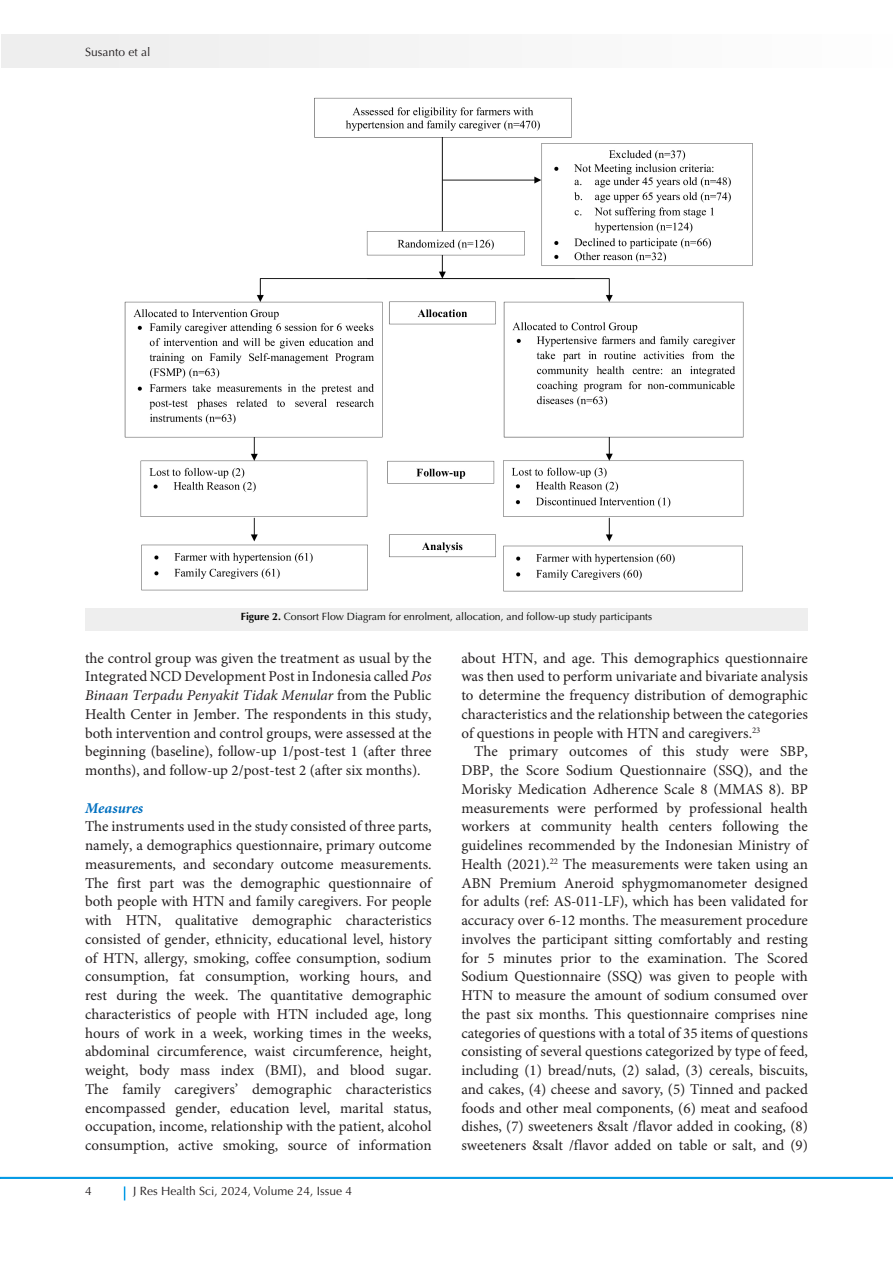
<style>
.page{position:relative;width:893px;height:1263px;background:#fff}
.page>*{position:absolute;margin:0;border:0;box-sizing:border-box;transform-origin:0 0}
.t1{font:15px/18.8px "Minion Pro";color:#231f20;text-align:justify}
.heading_1{font:italic 700 15px "Minion Pro";color:#0070c0}
.t2{font:12px "Optima LT Std";color:#231f20}
.t3{font:10.5px "Optima LT Std";color:#040503}
.s1{font-weight:700}
.s2{font-style:italic}
</style>
<div class="page">
<hr style="left:0;top:1177px;width:893px;height:2px;background:#0099e5">
<div style="left:1px;top:35px;width:892px;height:33px;background:#f5f5f5"></div>
<svg style="left:124px;top:1186px;width:1px;height:14px"></svg>
<div style="left:85px;top:608px;width:723px;height:22px;background:#eee"></div>
<img style="left:124px;top:97px;width:629px;height:495px">
<p class="t2" style="left:85px;top:45px;width:67px">Susanto et al</p>
<p class="t3" style="left:241px;top:610px;width:413px"><span class="s1">Figure 2.</span> Consort Flow Diagram for enrolment, allocation, and follow-up study participants</p>
<p class="t1" style="left:85px;top:649px;width:348px">the control group was given the treatment as usual by the Integrated NCD Development Post in Indonesia called <span class="s2">Pos Binaan Terpadu Penyakit Tidak Menular</span> from the Public Health Center in Jember. The respondents in this study, both intervention and control groups, were assessed at the beginning (baseline), follow-up 1/post-test 1 (after three months), and follow-up 2/post-test 2 (after six months).</p>
<p class="heading_1" style="left:85px;top:797px;width:60px">Measures</p>
<p class="t1" style="left:85px;top:818px;width:348px">The instruments used in the study consisted of three parts, namely, a demographics questionnaire, primary outcome measurements, and secondary outcome measurements.<br>The first part was the demographic questionnaire of both people with HTN and family caregivers. For people with HTN, qualitative demographic characteristics consisted of gender, ethnicity, educational level, history of HTN, allergy, smoking, coffee consumption, sodium consumption, fat consumption, working hours, and rest during the week. The quantitative demographic characteristics of people with HTN included age, long hours of work in a week, working times in the weeks, abdominal circumference, waist circumference, height, weight, body mass index (BMI), and blood sugar.<br>The family caregivers’ demographic characteristics encompassed gender, education level, marital status, occupation, income, relationship with the patient, alcohol consumption, active smoking, source of information</p>
<p class="t2" style="left:85px;top:1184px;width:8px">4</p>
<p class="t2" style="left:133px;top:1184px;width:221px">J Res Health Sci, 2024, Volume 24, Issue 4</p>
<p class="t1" style="left:461px;top:649px;width:348px">about HTN, and age. This demographics questionnaire was then used to perform univariate and bivariate analysis to determine the frequency distribution of demographic characteristics and the relationship between the categories of questions in people with HTN and caregivers.<sup>23</sup></p>
<p class="t1" style="left:461px;top:743px;width:348px;text-indent:13px">The primary outcomes of this study were SBP, DBP, the Score Sodium Questionnaire (SSQ), and the Morisky Medication Adherence Scale 8 (MMAS 8). BP measurements were performed by professional health workers at community health centers following the guidelines recommended by the Indonesian Ministry of Health (2021).<sup>22</sup> The measurements were taken using an ABN Premium Aneroid sphygmomanometer designed for adults (ref: AS-011-LF), which has been validated for accuracy over 6-12 months. The measurement procedure involves the participant sitting comfortably and resting for 5 minutes prior to the examination. The Scored Sodium Questionnaire (SSQ) was given to people with HTN to measure the amount of sodium consumed over the past six months. This questionnaire comprises nine categories of questions with a total of 35 items of questions consisting of several questions categorized by type of feed, including (1) bread/nuts, (2) salad, (3) cereals, biscuits, and cakes, (4) cheese and savory, (5) Tinned and packed foods and other meal components, (6) meat and seafood dishes, (7) sweeteners &amp;salt /flavor added in cooking, (8) sweeteners &amp;salt /flavor added on table or salt, and (9)</p>
</div>
